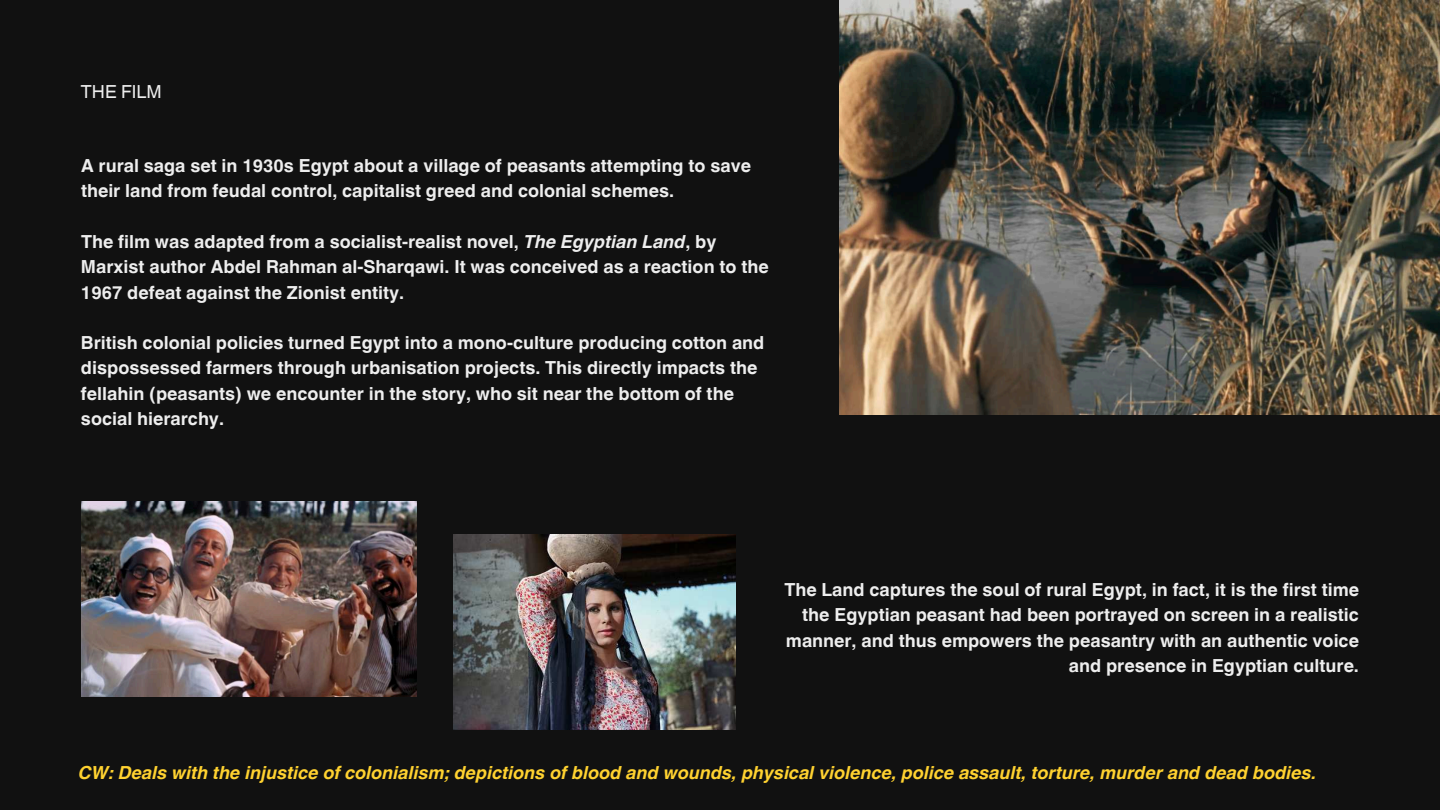
<style>
.page{position:relative;width:1440px;height:810px;background:#111}
.page>*{position:absolute;margin:0;border:0;box-sizing:border-box;transform-origin:0 0}
.t1{font:700 18px/25.5px "Helvetica World";color:#eee}
.t2{font:italic 700 18px "Helvetica World";color:#ffd230}
.t3{font:18px "Helvetica World";color:#eee}
.s1{font-style:italic}
</style>
<div class="page">
<img style="left:839px;top:0;width:601px;height:415px">
<img style="left:82px;top:502px;width:335px;height:194px">
<img style="left:453px;top:535px;width:283px;height:194px">
<p class="t3" style="left:81px;top:81px;width:82px">THE FILM</p>
<p class="t1" style="left:81px;top:153px;width:672px">A rural saga set in 1930s Egypt about a village of peasants attempting to save their land from feudal control, capitalist greed and colonial schemes.</p>
<p class="t1" style="left:81px;top:229px;width:689px">The film was adapted from a socialist-realist novel, <span class="s1">The Egyptian Land</span>, by<br>Marxist author Abdel Rahman al-Sharqawi. It was conceived as a reaction to the<br>1967 defeat against the Zionist entity.</p>
<p class="t1" style="left:81px;top:330px;width:685px">British colonial policies turned Egypt into a mono-culture producing cotton and dispossessed farmers through urbanisation projects. This directly impacts the fellahin (peasants) we encounter in the story, who sit near the bottom of the social hierarchy.</p>
<p class="t1" style="left:784px;top:577px;width:576px;text-align:right">The Land captures the soul of rural Egypt, in fact, it is the first time the Egyptian peasant had been portrayed on screen in a realistic manner, and thus empowers the peasantry with an authentic voice and presence in Egyptian culture.</p>
<p class="t2" style="left:79px;top:762px;width:1240px">CW: Deals with the injustice of colonialism; depictions of blood and wounds, physical violence, police assault, torture, murder and dead bodies.</p>
</div>
